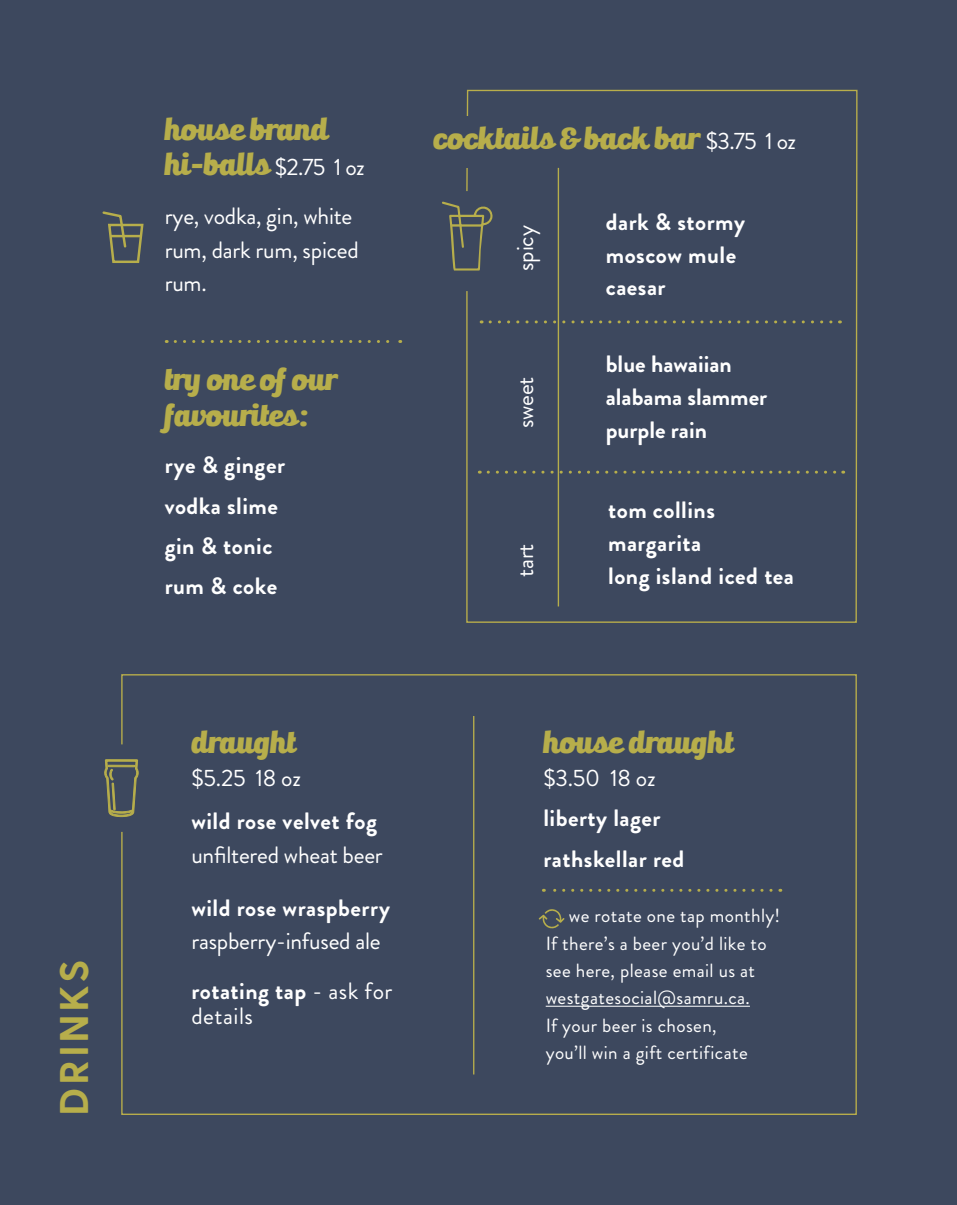
<style>
.page{position:relative;width:957px;height:1205px;background:#3d485e}
.page>*{position:absolute;margin:0;border:0;box-sizing:border-box;transform-origin:0 0}
.t1{font:700 40px "Greycliff CF";letter-spacing:.11em;color:#b7ae4b}
.t2{font:29.5px "Bulletto Killa";color:#b7ae4b}
.t3{font:700 23.75px/32.8px "Brandon Grotesque";letter-spacing:.02em;color:#fff}
.t4{font:23.75px/48.8px "Brandon Grotesque";letter-spacing:-.01em;color:#fff}
.t5{font:700 23.75px/32.8px "Brandon Grotesque";color:#fff}
.t6{font:23.75px "Brandon Grotesque";letter-spacing:.02em;color:#fff}
.t7{font:19.25px/27.2px "Brandon Grotesque";letter-spacing:.02em;color:#fff}
.s1{color:#b7ae4b}
.s2{font-weight:700}
</style>
<div class="page">
<svg style="left:102px;top:211px;width:42px;height:52px"></svg>
<svg style="left:442px;top:202px;width:23px;height:68px"></svg>
<svg style="left:175px;top:340px;width:226px;height:3px"></svg>
<svg style="left:104px;top:759px;width:16px;height:58px"></svg>
<svg style="left:465px;top:89px;width:393px;height:534px"></svg>
<svg style="left:120px;top:674px;width:737px;height:441px"></svg>
<div style="left:418px;top:116px;width:64px;height:52px;background:#3d485e"></div>
<svg style="left:543px;top:730px;width:19px;height:23px"></svg>
<svg style="left:482px;top:126px;width:15px;height:23px"></svg>
<svg style="left:504px;top:126px;width:28px;height:23px"></svg>
<svg style="left:560px;top:126px;width:141px;height:23px"></svg>
<svg style="left:191px;top:730px;width:107px;height:29px"></svg>
<svg style="left:609px;top:730px;width:126px;height:29px"></svg>
<h1 class="t1" style="left:50px;top:1115px;width:156px;rotate:-90deg">DRINKS</h1>
<p class="t2" style="left:182px;top:112px;width:50px">□◆▲</p>
<p class="t2" style="left:295px;top:112px;width:18px">■</p>
<p class="t4" style="left:165px;top:143px;width:202px;text-indent:73px"><span class="s1">●●▲</span> $2.75 1 oz rye, vodka, gin, white</p>
<p class="t4" style="left:165px;top:233px;width:196px;line-height:33.8px">rum, dark rum, spiced rum.</p>
<p class="t2" style="left:165px;top:363px;width:162px">▼ □■ □ □◆</p>
<p class="t2" style="left:192px;top:398px;width:108px">❖□◆ ▼ ▲</p>
<p class="t3" style="left:165px;top:445px;width:122px;line-height:40.5px">rye &amp; ginger vodka slime gin &amp; tonic rum &amp; coke</p>
<p class="t2" style="left:448px;top:122px;width:109px">□ ▼●▲</p>
<p class="t4" style="left:706px;top:117px;width:92px">$3.75 1 oz</p>
<p class="t4" style="left:501px;top:271px;width:47px;rotate:-90deg">spicy</p>
<p class="t4" style="left:501px;top:428px;width:53px;rotate:-90deg">sweet</p>
<p class="t4" style="left:501px;top:577px;width:35px;rotate:-90deg">tart</p>
<p class="t3" style="left:606px;top:206px;width:141px">dark &amp; stormy moscow mule caesar</p>
<p class="t5" style="left:606px;top:348px;width:163px">blue hawaiian alabama slammer purple rain</p>
<p class="t3" style="left:608px;top:494px;width:187px">tom collins margarita<br>long island iced tea</p>
<p class="t4" style="left:191px;top:754px;width:111px">$5.25 18 oz</p>
<p class="t3" style="left:191px;top:805px;width:187px">wild rose velvet fog</p>
<p class="t4" style="left:191px;top:830px;width:193px">unfiltered wheat beer</p>
<p class="t3" style="left:191px;top:891px;width:200px">wild rose wraspberry</p>
<p class="t4" style="left:191px;top:916px;width:202px;line-height:50px">raspberry-infused ale <span class="s2">rotating tap</span> - ask for</p>
<p class="t6" style="left:191px;top:1000px;width:63px">details</p>
<p class="t2" style="left:560px;top:725px;width:50px">□◆▲</p>
<p class="t4" style="left:543px;top:754px;width:114px">$3.50 18 oz</p>
<p class="t3" style="left:543px;top:798px;width:142px;line-height:40.5px">liberty lager rathskellar red</p>
<p class="t7" style="left:546px;top:902px;width:236px;text-indent:23px">we rotate one tap monthly!<br>If there’s a beer you’d like to see here, please email us at westgatesocial@samru.ca.<br>If your beer is chosen,<br>you’ll win a gift certificate</p>
</div>
